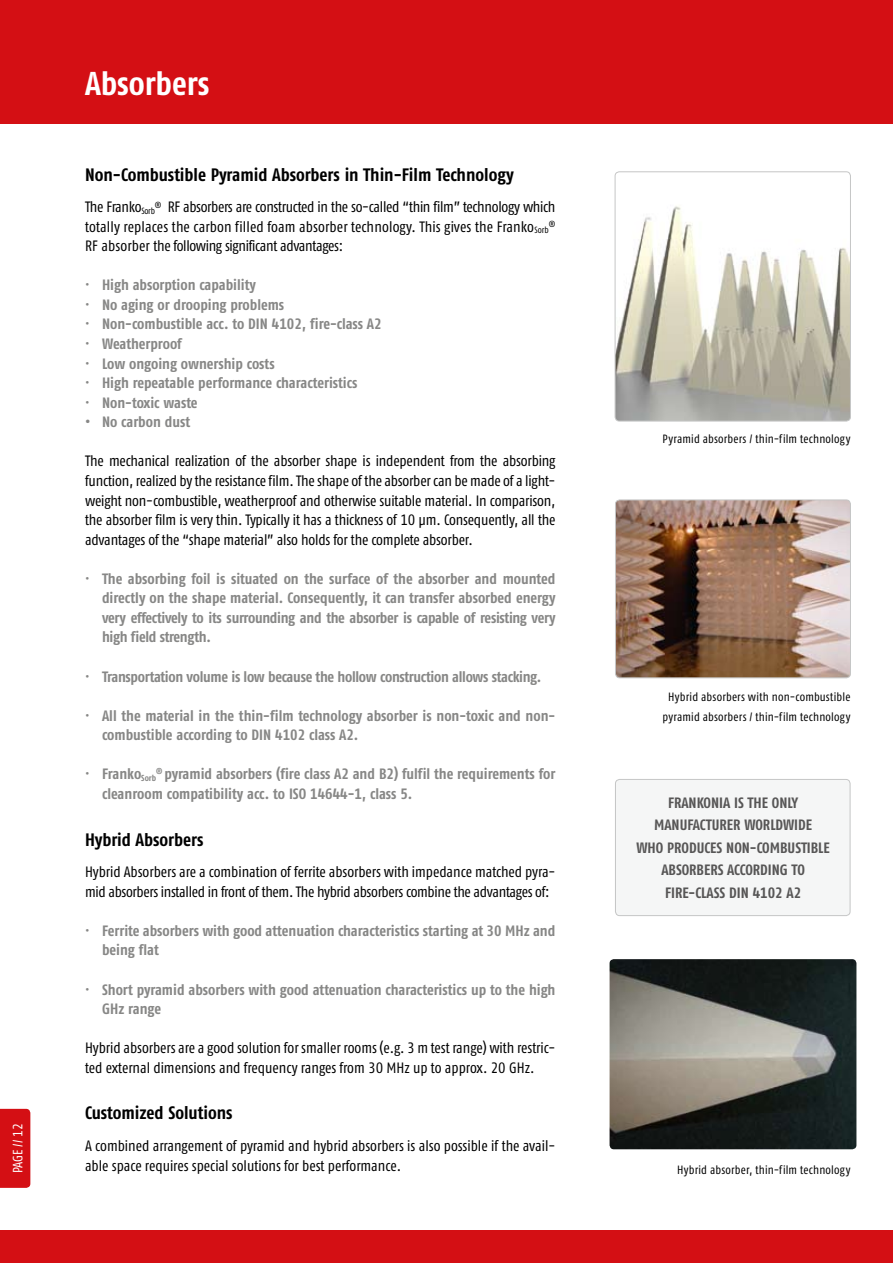
<style>
.page{position:relative;width:893px;height:1263px;background:#fff}
.page>*{position:absolute;margin:0;border:0;box-sizing:border-box;transform-origin:0 0}
.t1{font:700 33px "Fago Co Tf";color:#fff}
.t2{font:700 18px "Fago Co Tf";color:#000}
.t3{font:15px/19.5px "Fago Co Tf";letter-spacing:-.005em;color:#000}
.t4{font:700 15px/19.5px "Fago Co Tf";letter-spacing:-.005em;color:#878786}
.t5{font:700 15px/22.5px "Fago Co Tf";color:#575656;text-align:center}
.t6{font:13.5px "Fago Co Tf";color:#fff}
.t7{font:12px/19.5px "Fago Co Tf";letter-spacing:.02em;color:#000;text-align:center}
.t8{font:9px "Fago Co Tf";color:#000}
</style>
<div class="page">
<div style="left:0;top:1230px;width:893px;height:33px;background:#d40f14"></div>
<div style="left:0;top:0;width:893px;height:123px;background:#d40f14"></div>
<div style="left:615px;top:779px;width:235px;height:137px;background:#f5f6f6;border-radius:4px"></div>
<div style="left:615px;top:779px;width:235px;height:137px;border:1px solid #c5c6c6;border-radius:4px"></div>
<img style="left:615px;top:206px;width:235px;height:215px">
<div style="left:615px;top:171px;width:236px;height:250px;border:1px solid #c5c6c6;border-radius:4px"></div>
<img style="left:615px;top:500px;width:235px;height:178px">
<div style="left:615px;top:500px;width:236px;height:178px;border:1px solid #c5c6c6;border-radius:4px"></div>
<img style="left:610px;top:959px;width:246px;height:190px">
<div style="left:0;top:1109px;width:30px;height:79px;background:#d40f14"></div>
<p class="t6" style="left:10px;top:1173px;width:52px;rotate:-90deg">PAGE // 12</p>
<h1 class="t1" style="left:85px;top:64px;width:126px">Absorbers</h1>
<p class="t2" style="left:85px;top:164px;width:430px">Non-Combustible Pyramid Absorbers in Thin-Film Technology</p>
<p class="t3" style="left:85px;top:197px;width:472px">The Franko<sub>Sorb</sub><sup>®</sup> RF absorbers are constructed in the so-called “thin film” technology which totally replaces the carbon filled foam absorber technology. This gives the Franko<sub>Sorb</sub></p>
<p class="t8" style="left:549px;top:219px;width:8px">®</p>
<p class="t3" style="left:85px;top:236px;width:260px">RF absorber the following significant advantages:</p>
<p class="t4" style="left:85px;top:275px;width:298px">· High absorption capability<br>· No aging or drooping problems<br>· Non-combustible acc. to DIN 4102, fire-class A2 · Weatherproof<br>· Low ongoing ownership costs<br>· High repeatable performance characteristics<br>· Non-toxic waste</p>
<p class="t4" style="left:85px;top:412px;width:107px">• No carbon dust</p>
<p class="t3" style="left:85px;top:451px;width:472px;text-align:justify">The mechanical realization of the absorber shape is independent from the absorbing function, realized by the resistance film. The shape of the absorber can be made of a light&shy;weight non-combustible, weatherproof and otherwise suitable material. In comparison, the absorber film is very thin. Typically it has a thickness of 10 µm. Consequently, all the advantages of the “shape material” also holds for the complete absorber.</p>
<p class="t4" style="left:102px;top:568px;width:455px;text-align:justify;text-indent:-17px">· The absorbing foil is situated on the surface of the absorber and mounted directly on the shape material. Consequently, it can transfer absorbed energy very effectively to its surrounding and the absorber is capable of resisting very high field strength.</p>
<p class="t4" style="left:85px;top:666px;width:458px">· Transportation volume is low because the hollow construction allows stacking.</p>
<p class="t4" style="left:102px;top:705px;width:455px;text-indent:-17px">· All the material in the thin-film technology absorber is non-toxic and non&shy;combustible according to DIN 4102 class A2.</p>
<p class="t4" style="left:102px;top:764px;width:455px;text-indent:-17px">· Franko<sub>Sorb</sub><sup>®</sup> pyramid absorbers (fire class A2 and B2) fulfil the requirements for cleanroom compatibility acc. to ISO 14644-1, class 5.</p>
<p class="t2" style="left:85px;top:829px;width:120px">Hybrid Absorbers</p>
<p class="t3" style="left:85px;top:862px;width:472px">Hybrid Absorbers are a combination of ferrite absorbers with impedance matched pyra&shy;mid absorbers installed in front of them. The hybrid absorbers combine the advantages of:</p>
<p class="t4" style="left:102px;top:921px;width:455px;text-indent:-17px">· Ferrite absorbers with good attenuation characteristics starting at 30 MHz and being flat</p>
<p class="t4" style="left:102px;top:979px;width:455px;text-indent:-17px">· Short pyramid absorbers with good attenuation characteristics up to the high<br>GHz range</p>
<p class="t3" style="left:85px;top:1038px;width:470px">Hybrid absorbers are a good solution for smaller rooms (e.g. 3 m test range) with restric&shy;ted external dimensions and frequency ranges from 30 MHz up to approx. 20 GHz.</p>
<p class="t2" style="left:85px;top:1102px;width:149px">Customized Solutions</p>
<p class="t3" style="left:85px;top:1136px;width:472px">A combined arrangement of pyramid and hybrid absorbers is also possible if the avail&shy;able space requires special solutions for best performance.</p>
<p class="t7" style="left:663px;top:429px;width:189px">Pyramid absorbers / thin-film technology</p>
<p class="t7" style="left:662px;top:687px;width:189px">Hybrid absorbers with non-combustible pyramid absorbers / thin-film technology</p>
<p class="t5" style="left:636px;top:791px;width:195px">FRANKONIA IS THE ONLY<br>MANUFACTURER WORLDWIDE<br>WHO PRODUCES NON-COMBUSTIBLE<br>ABSORBERS ACCORDING TO<br>FIRE-CLASS DIN 4102 A2</p>
<p class="t7" style="left:677px;top:1160px;width:175px">Hybrid absorber, thin-film technology</p>
</div>
